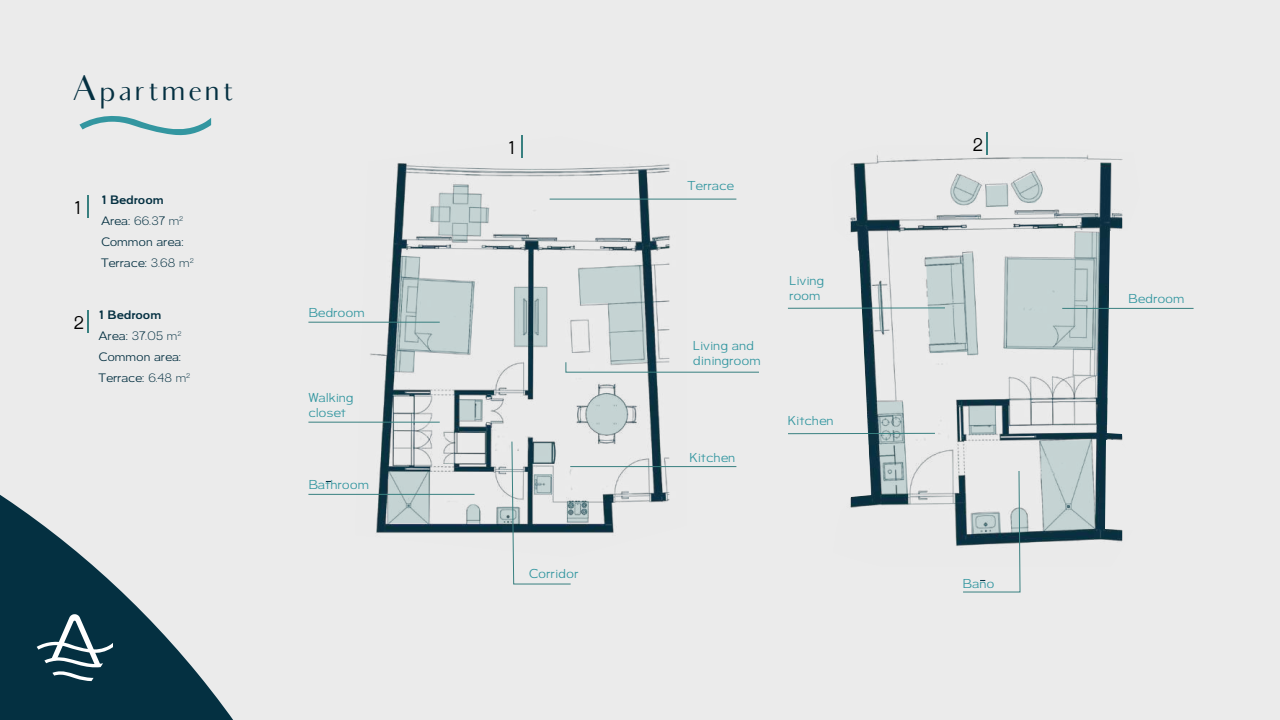
<style>
.page{position:relative;width:1280px;height:720px;background:#ebebeb}
.page>*{position:absolute;margin:0;border:0;box-sizing:border-box;transform-origin:0 0}
.t1{font:34.7px "Audrey";letter-spacing:-.025em;color:#043041}
.t2{font:18.1px "Aurel";color:#000}
.t3{font:12.7px/15.2px "Aurel";color:#3396a0}
.t4{font:12px/21px "Aurel";color:#043041}
.s1{font-weight:700}
.s2{font-weight:300}
</style>
<div class="page">
<svg style="left:79px;top:116px;width:132px;height:20px"></svg>
<img style="left:354px;top:135px;width:334px;height:398px">
<svg style="left:586px;top:393px;width:42px;height:42px"></svg>
<svg style="left:533px;top:287px;width:14px;height:59px"></svg>
<svg style="left:459px;top:399px;width:24px;height:21px"></svg>
<svg style="left:467px;top:504px;width:13px;height:19px"></svg>
<svg style="left:514px;top:287px;width:14px;height:59px"></svg>
<svg style="left:431px;top:185px;width:58px;height:57px"></svg>
<svg style="left:395px;top:256px;width:80px;height:116px"></svg>
<svg style="left:388px;top:471px;width:42px;height:52px;background:#bccbcb"></svg>
<hr style="left:550px;top:199px;width:186px;height:1px;background:#388080">
<svg style="left:566px;top:265px;width:193px;height:108px"></svg>
<svg style="left:496px;top:441px;width:93px;height:143px"></svg>
<hr style="left:570px;top:466px;width:166px;height:1px;background:#388080">
<hr style="left:308px;top:494px;width:167px;height:1px;background:#388080">
<hr style="left:308px;top:422px;width:132px;height:1px;background:#388080">
<hr style="left:308px;top:322px;width:132px;height:1px;background:#388080">
<img style="left:850px;top:145px;width:291px;height:401px">
<hr style="left:1062px;top:308px;width:132px;height:1px;background:#388080">
<svg style="left:951px;top:173px;width:92px;height:34px"></svg>
<svg style="left:1004px;top:233px;width:96px;height:117px"></svg>
<svg style="left:969px;top:406px;width:27px;height:29px"></svg>
<svg style="left:788px;top:402px;width:147px;height:93px"></svg>
<svg style="left:963px;top:471px;width:65px;height:121px"></svg>
<svg style="left:1040px;top:440px;width:55px;height:91px;background:#bfcdce"></svg>
<svg style="left:788px;top:253px;width:190px;height:102px"></svg>
<svg style="left:88px;top:195px;width:1px;height:23px"></svg>
<svg style="left:522px;top:135px;width:1px;height:23px"></svg>
<svg style="left:88px;top:311px;width:1px;height:22px"></svg>
<svg style="left:987px;top:133px;width:1px;height:22px"></svg>
<svg style="left:0;top:393px;width:360px;height:327px"></svg>
<svg style="left:37px;top:613px;width:76px;height:68px;background:#385a68"></svg>
<h1 class="t1" style="left:71px;top:75px;width:166px">Apartment</h1>
<h2 class="t2" style="left:73px;top:197px;width:9px">1</h2>
<p class="t4" style="left:101px;top:189px;width:94px"><span class="s1">1 Bedroom<br></span>Area: <span class="s2">66.37 m</span><sup>2<br></sup>Common area:<br>Terrace: <span class="s2">3.68 m</span><sup>2</sup></p>
<h2 class="t2" style="left:73px;top:312px;width:12px">2</h2>
<p class="t4" style="left:99px;top:305px;width:93px"><span class="s1">1 Bedroom<br></span>Area: <span class="s2">37.05 m</span><sup>2<br></sup>Common area:<br>Terrace: <span class="s2">6.48 m</span><sup>2</sup></p>
<p class="t3" style="left:308px;top:305px;width:58px">Bedroom</p>
<p class="t3" style="left:308px;top:390px;width:47px">Walking closet</p>
<p class="t3" style="left:308px;top:478px;width:62px">Bathroom</p>
<h2 class="t2" style="left:507px;top:137px;width:9px">1</h2>
<p class="t3" style="left:529px;top:566px;width:51px">Corridor</p>
<p class="t3" style="left:688px;top:179px;width:48px">Terrace</p>
<p class="t3" style="left:693px;top:338px;width:69px">Living and diningroom</p>
<p class="t3" style="left:689px;top:450px;width:48px">Kitchen</p>
<p class="t3" style="left:789px;top:273px;width:37px">Living room</p>
<p class="t3" style="left:788px;top:413px;width:48px">Kitchen</p>
<h2 class="t2" style="left:972px;top:134px;width:12px">2</h2>
<p class="t3" style="left:963px;top:577px;width:33px">Bano</p>
<p class="t3" style="left:1128px;top:292px;width:58px">Bedroom</p>
</div>
